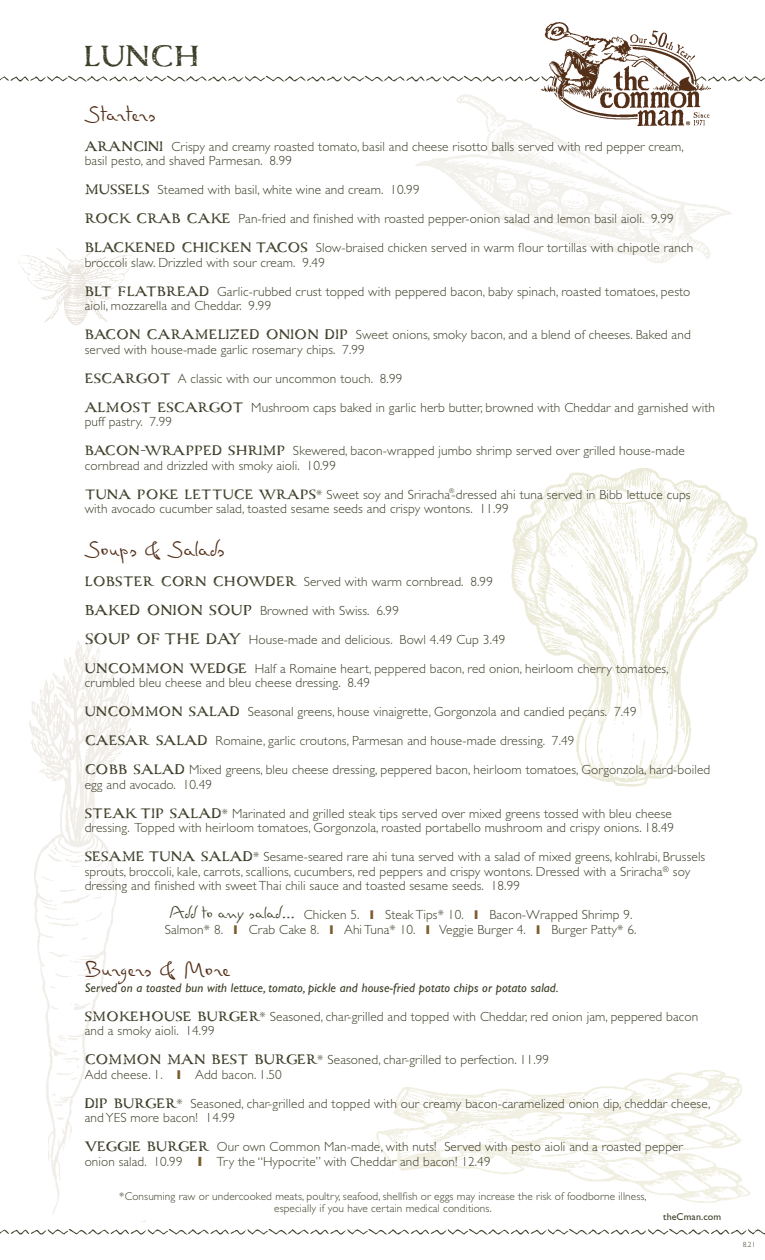
<style>
.page{position:relative;width:765px;height:1260px;background:#fff}
.page>*{position:absolute;margin:0;border:0;box-sizing:border-box;transform-origin:0 0}
.t1{font:36.25px "Carta Marina";letter-spacing:.02em;color:#3e3e29}
.t2{font:32.88px "Mattia ITC Std";letter-spacing:.01em;color:#532f18}
.t3{font:25.25px "Mattia ITC Std";letter-spacing:.01em;color:#3e3e29}
.t4{font:18.75px "Carta Marina";letter-spacing:.01em;color:#3e3e29}
.t5{font:300 13.25px/14.5px "Gill Sans";letter-spacing:.01em;color:#3e3e29}
.t6{font:italic 12.62px "Gill Sans";letter-spacing:.01em;color:#3e3e29}
.t7{font:300 11.25px "Gill Sans";letter-spacing:.01em;color:#3e3e29}
.t8{font:10px "Gill Sans";letter-spacing:.01em;color:#3e3e29}
.t9{font:300 7.5px "Gill Sans";color:#3e3e29}
.t10{font:300 6.5px "Gill Sans";color:#3e3e29}
.s1{font-family:"Carta Marina";font-weight:400;font-size:19px}
.s2{font-family:"Carta Marina";font-weight:400;font-size:18.75px}
.s3{font-family:"Gill Sans";font-weight:300;font-size:13.25px}
.s4{font-family:"Carta Marina";font-weight:400;font-size:20px}
.s5{font-size:19px}
</style>
<div class="page">
<img style="left:17px;top:248px;width:118px;height:78px">
<img style="left:29px;top:634px;width:117px;height:587px">
<img style="left:415px;top:88px;width:316px;height:175px">
<img style="left:376px;top:1070px;width:375px;height:133px">
<img style="left:511px;top:468px;width:247px;height:319px">
<img style="left:0;top:1221px;width:383px;height:14px">
<img style="left:383px;top:1229px;width:382px;height:6px">
<img style="left:0;top:75px;width:378px;height:7px">
<img style="left:378px;top:75px;width:162px;height:7px">
<img style="left:710px;top:76px;width:55px;height:6px">
<img style="left:541px;top:22px;width:169px;height:104px">
<p class="t1" style="left:84px;top:34px;width:118px">LUNCH</p>
<p class="t2" style="left:85px;top:97px;width:72px">Starters</p>
<p class="t5" style="left:85px;top:139px;width:601px"><span class="s1">arancini</span> Crispy and creamy roasted tomato, basil and cheese risotto balls served with red pepper cream,</p>
<p class="t5" style="left:85px;top:154px;width:209px">basil pesto, and shaved Parmesan. 8.99</p>
<p class="t5" style="left:85px;top:183px;width:336px"><span class="s1">mussels</span> Steamed with basil, white wine and cream. 10.99</p>
<p class="t5" style="left:85px;top:212px;width:591px"><span class="s1">rock crab cake</span> Pan-fried and finished with roasted pepper-onion salad and lemon basil aioli. 9.99</p>
<p class="t5" style="left:85px;top:241px;width:610px"><span class="s1">blackened chicken tacos</span> Slow-braised chicken served in warm flour tortillas with chipotle ranch broccoli slaw. Drizzled with sour cream. 9.49</p>
<p class="t5" style="left:85px;top:284px;width:607px"><span class="s1">blt flatbread</span> Garlic-rubbed crust topped with peppered bacon, baby spinach, roasted tomatoes, pesto aioli, mozzarella and Cheddar. 9.99</p>
<p class="t5" style="left:85px;top:328px;width:608px"><span class="s1">bacon caramelized onion dip</span> Sweet onions, smoky bacon, and a blend of cheeses. Baked and served with house-made garlic rosemary chips. 7.99</p>
<p class="t5" style="left:85px;top:371px;width:319px"><span class="s1">escargot</span> A classic with our uncommon touch. 8.99</p>
<p class="t5" style="left:85px;top:400px;width:632px"><span class="s1">almost escargot</span> Mushroom caps baked in garlic herb butter, browned with Cheddar and garnished with puff pastry. 7.99</p>
<p class="t5" style="left:85px;top:444px;width:602px"><span class="s2">bacon-wrapped shrimp</span> Skewered, bacon-wrapped jumbo shrimp served over grilled house-made cornbread and drizzled with smoky aioli. 10.99</p>
<p class="t4" style="left:85px;top:483px;width:367px">tuna poke lettuce wraps<span class="s3">* Sweet soy and Sriracha</span></p>
<p class="t10" style="left:449px;top:487px;width:7px">®</p>
<p class="t5" style="left:85px;top:487px;width:607px;text-indent:367px">-dressed ahi tuna served in Bibb lettuce cups with avocado cucumber salad, toasted sesame seeds and crispy wontons. 11.99</p>
<p class="t2" style="left:85px;top:532px;width:141px">Soups &amp; Salads</p>
<p class="t5" style="left:85px;top:574px;width:410px"><span class="s1">lobster corn chowder</span> Served with warm cornbread. 8.99</p>
<p class="t5" style="left:85px;top:603px;width:316px"><span class="s4">baked onion soup</span> Browned with Swiss. 6.99</p>
<p class="t5" style="left:85px;top:632px;width:422px"><span class="s1">SOUP OF THE DAY</span> House-made and delicious. Bowl 4.49 Cup 3.49</p>
<p class="t5" style="left:85px;top:661px;width:586px"><span class="s1">uncommon wedge</span> Half a Romaine heart, peppered bacon, red onion, heirloom cherry tomatoes, crumbled bleu cheese and bleu cheese dressing. 8.49</p>
<p class="t5" style="left:85px;top:705px;width:553px"><span class="s2">uncommon salad</span> Seasonal greens, house vinaigrette, Gorgonzola and candied pecans. 7.49</p>
<p class="t5" style="left:85px;top:734px;width:491px"><span class="s1">caesar salad</span> Romaine, garlic croutons, Parmesan and house-made dressing. 7.49</p>
<p class="t5" style="left:85px;top:763px;width:627px"><span class="s1">cobb salad</span> Mixed greens, bleu cheese dressing, peppered bacon, heirloom tomatoes, Gorgonzola, hard-boiled egg and avocado. 10.49</p>
<p class="t5" style="left:85px;top:806px;width:591px"><span class="s1">steak tip salad</span>* Marinated and grilled steak tips served over mixed greens tossed with bleu cheese dressing. Topped with heirloom tomatoes, Gorgonzola, roasted portabello mushroom and crispy onions. 18.49</p>
<p class="t5" style="left:85px;top:850px;width:622px"><span class="s1">sesame tuna salad</span>* Sesame-seared rare ahi tuna served with a salad of mixed greens, kohlrabi, Brussels sprouts, broccoli, kale, carrots, scallions, cucumbers, red peppers and crispy wontons. Dressed with a Sriracha<sup>®</sup> soy dressing and finished with sweet Thai chili sauce and toasted sesame seeds. 18.99</p>
<p class="t3" style="left:169px;top:900px;width:192px">Add to any salad<span class="s5">...</span> <span class="s3">Chicken 5.</span></p>
<p class="t5" style="left:385px;top:908px;width:80px">Steak Tips* 10.</p>
<p class="t5" style="left:489px;top:908px;width:145px">Bacon-Wrapped Shrimp 9.</p>
<p class="t5" style="left:165px;top:922px;width:60px">Salmon* 8.</p>
<p class="t5" style="left:249px;top:922px;width:72px">Crab Cake 8.</p>
<p class="t5" style="left:344px;top:922px;width:73px">Ahi Tuna* 10.</p>
<p class="t5" style="left:439px;top:922px;width:88px">Veggie Burger 4.</p>
<p class="t5" style="left:551px;top:922px;width:87px">Burger Patty* 6.</p>
<p class="t2" style="left:85px;top:952px;width:147px">Burgers &amp; More</p>
<p class="t6" style="left:85px;top:981px;width:475px">Served on a toasted bun with lettuce, tomato, pickle and house-fried potato chips or potato salad.</p>
<p class="t5" style="left:85px;top:1009px;width:615px"><span class="s2">smokehouse burger</span>* Seasoned, char-grilled and topped with Cheddar, red onion jam, peppered bacon and a smoky aioli. 14.99</p>
<p class="t5" style="left:85px;top:1053px;width:466px"><span class="s1">common man best burger</span>* Seasoned, char-grilled to perfection. 11.99</p>
<p class="t5" style="left:85px;top:1067px;width:80px">Add cheese. 1.</p>
<p class="t5" style="left:195px;top:1067px;width:88px">Add bacon. 1.50</p>
<p class="t5" style="left:85px;top:1096px;width:627px"><span class="s1">dip burger</span>* Seasoned, char-grilled and topped with our creamy bacon-caramelized onion dip, cheddar cheese, and YES more bacon! 14.99</p>
<p class="t5" style="left:85px;top:1140px;width:600px"><span class="s1">veggie burger</span> Our own Common Man-made, with nuts! Served with pesto aioli and a roasted pepper onion salad. 10.99</p>
<p class="t5" style="left:217px;top:1154px;width:275px">Try the “Hypocrite” with Cheddar and bacon! 12.49</p>
<p class="t7" style="left:119px;top:1190px;width:529px">*Consuming raw or undercooked meats, poultry, seafood, shellfish or eggs may increase the risk of foodborne illness,</p>
<p class="t7" style="left:274px;top:1202px;width:219px">especially if you have certain medical conditions.</p>
<p class="t8" style="left:663px;top:1211px;width:59px">theCman.com</p>
<p class="t9" style="left:743px;top:1240px;width:14px">8.21</p>
</div>
